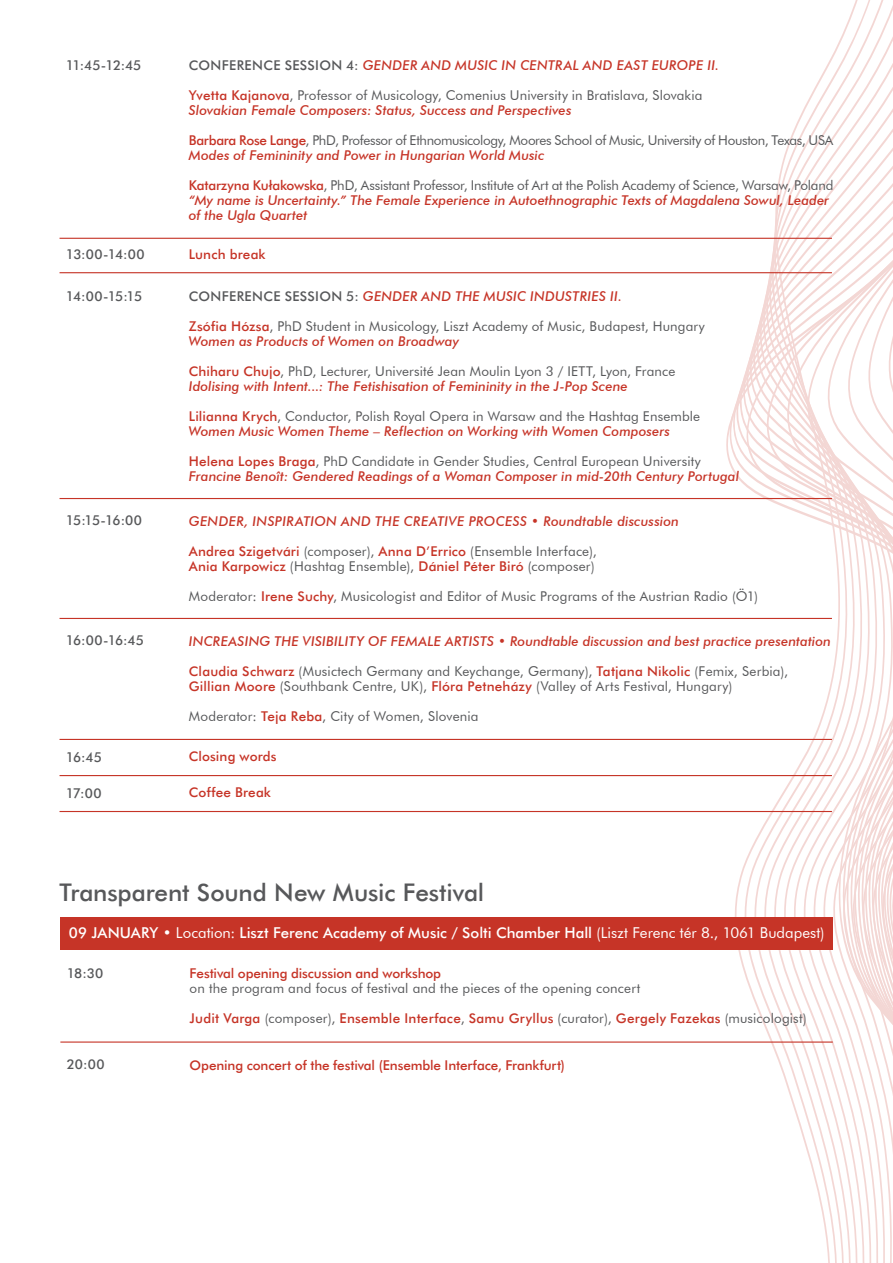
<style>
.page{position:relative;width:893px;height:1263px;background:#fff}
.page>*{position:absolute;margin:0;border:0;box-sizing:border-box;transform-origin:0 0}
.t1{font:24.3px "Futura Md BT Medium";letter-spacing:-.005em;color:#57585a}
.t2{font:15px "Futura Md BT Medium";color:#fff}
.t3{font:13.5px "Futura BT";letter-spacing:.01em;color:#57585a}
.t4{font:italic 500 13.5px/15px "Futura BT";letter-spacing:.005em;color:#c63427}
.t5{font:13.5px "Futura Md BT Medium";letter-spacing:.005em;color:#c63427}
.t6{font:13.5px "Futura BT";letter-spacing:-.015em;color:#57585a}
.t7{font:13.5px "Futura BT";letter-spacing:-.025em;color:#57585a}
.t8{font:13.5px "Futura Md BT Medium";letter-spacing:-.05em;color:#57585a}
.s1{font-family:"Futura Md BT Medium";font-weight:400;font-style:normal;color:#57585a}
.s2{font-family:"Futura Md BT Medium";color:#c63427}
.s3{font-family:"Futura BT";color:#57585a}
.s4{font-family:"Futura BT"}
</style>
<div class="page">
<svg style="left:740px;top:237px;width:19px;height:775px"></svg>
<svg style="left:759px;top:169px;width:22px;height:899px"></svg>
<svg style="left:781px;top:108px;width:23px;height:1033px"></svg>
<svg style="left:804px;top:71px;width:20px;height:1152px"></svg>
<svg style="left:825px;top:0;width:68px;height:1263px"></svg>
<hr style="left:60px;top:272px;width:772px;height:1px;background:#c63427">
<hr style="left:60px;top:238px;width:772px;height:1px;background:#c63427">
<hr style="left:60px;top:498px;width:772px;height:1px;background:#c63427">
<hr style="left:60px;top:618px;width:772px;height:1px;background:#c63427">
<hr style="left:60px;top:811px;width:772px;height:1px;background:#c63427">
<hr style="left:60px;top:739px;width:772px;height:1px;background:#c63427">
<hr style="left:60px;top:775px;width:772px;height:1px;background:#c63427">
<div style="left:60px;top:917px;width:773px;height:33px;background:#c63427"></div>
<hr style="left:60px;top:1041px;width:773px;height:2px;background:#c63427">
<p class="t8" style="left:66px;top:57px;width:77px">11:45-12:45</p>
<p class="t4" style="left:189px;top:57px;width:532px"><span class="s1">CONFERENCE SESSION 4:</span> GENDER AND MUSIC IN CENTRAL AND EAST EUROPE II.</p>
<p class="t3" style="left:189px;top:87px;width:515px"><span class="s2">Yvetta Kajanova</span>, Professor of Musicology, Comenius University in Bratislava, Slovakia</p>
<p class="t4" style="left:189px;top:102px;width:384px">Slovakian Female Composers: Status, Success and Perspectives</p>
<p class="t7" style="left:189px;top:132px;width:646px"><span class="s2">Barbara Rose Lange</span>, PhD, Professor of Ethnomusicology, Moores School of Music, University of Houston, Texas, USA</p>
<p class="t4" style="left:189px;top:147px;width:357px">Modes of Femininity and Power in Hungarian World Music</p>
<p class="t6" style="left:189px;top:177px;width:646px"><span class="s2">Katarzyna Kułakowska</span>, PhD, Assistant Professor, Institute of Art at the Polish Academy of Science, Warsaw, Poland</p>
<p class="t4" style="left:189px;top:192px;width:642px">“My name is Uncertainty.” The Female Experience in Autoethnographic Texts of Magdalena Sowul, Leader of the Ugla Quartet</p>
<p class="t8" style="left:66px;top:246px;width:80px">13:00-14:00</p>
<p class="t5" style="left:189px;top:246px;width:78px">Lunch break</p>
<p class="t8" style="left:66px;top:288px;width:78px">14:00-15:15</p>
<p class="t4" style="left:189px;top:288px;width:435px"><span class="s1">CONFERENCE SESSION 5:</span> GENDER AND THE MUSIC INDUSTRIES II.</p>
<p class="t3" style="left:189px;top:318px;width:517px"><span class="s2">Zsófia Hózsa</span>, PhD Student in Musicology, Liszt Academy of Music, Budapest, Hungary</p>
<p class="t4" style="left:189px;top:333px;width:272px">Women as Products of Women on Broadway</p>
<p class="t3" style="left:189px;top:363px;width:488px"><span class="s2">Chiharu Chujo</span>, PhD, Lecturer, Université Jean Moulin Lyon 3 / IETT, Lyon, France</p>
<p class="t4" style="left:189px;top:378px;width:440px">Idolising with Intent...: The Fetishisation of Femininity in the J-Pop Scene</p>
<p class="t3" style="left:189px;top:408px;width:513px"><span class="s2">Lilianna Krych</span>, Conductor, Polish Royal Opera in Warsaw and the Hashtag Ensemble</p>
<p class="t4" style="left:189px;top:423px;width:483px">Women Music Women Theme – Reflection on Working with Women Composers</p>
<p class="t3" style="left:189px;top:453px;width:513px"><span class="s2">Helena Lopes Braga</span>, PhD Candidate in Gender Studies, Central European University</p>
<p class="t4" style="left:189px;top:468px;width:552px">Francine Benoît: Gendered Readings of a Woman Composer in mid-20th Century Portugal</p>
<p class="t8" style="left:66px;top:512px;width:78px">15:15-16:00</p>
<p class="t4" style="left:189px;top:514px;width:492px">GENDER, INSPIRATION AND THE CREATIVE PROCESS • Roundtable discussion</p>
<p class="t3" style="left:189px;top:543px;width:410px"><span class="s2">Andrea Szigetvári</span> (composer), <span class="s2">Anna D’Errico</span> (Ensemble Interface),</p>
<p class="t5" style="left:189px;top:558px;width:407px">Ania Karpowicz <span class="s3">(Hashtag Ensemble),</span> Dániel Péter Biró <span class="s3">(composer)</span></p>
<p class="t3" style="left:189px;top:588px;width:571px">Moderator: <span class="s2">Irene Suchy</span>, Musicologist and Editor of Music Programs of the Austrian Radio (Ö1)</p>
<p class="t8" style="left:66px;top:632px;width:79px">16:00-16:45</p>
<p class="t4" style="left:189px;top:634px;width:644px">INCREASING THE VISIBILITY OF FEMALE ARTISTS • Roundtable discussion and best practice presentation</p>
<p class="t3" style="left:189px;top:663px;width:601px"><span class="s2">Claudia Schwarz</span> (Musictech Germany and Keychange, Germany), <span class="s2">Tatjana Nikolic</span> (Femix, Serbia),</p>
<p class="t3" style="left:189px;top:678px;width:545px"><span class="s2">Gillian Moore</span> (Southbank Centre, UK), <span class="s2">Flóra Petneházy</span> (Valley of Arts Festival, Hungary)</p>
<p class="t3" style="left:189px;top:708px;width:291px">Moderator: <span class="s2">Teja Reba</span>, City of Women, Slovenia</p>
<p class="t8" style="left:66px;top:749px;width:38px">16:45</p>
<p class="t5" style="left:189px;top:748px;width:89px">Closing words</p>
<p class="t8" style="left:66px;top:785px;width:37px">17:00</p>
<p class="t5" style="left:189px;top:784px;width:84px">Coffee Break</p>
<p class="t1" style="left:60px;top:878px;width:426px">Transparent Sound New Music Festival</p>
<p class="t2" style="left:69px;top:924px;width:757px">09 JANUARY • <span class="s4">Location:</span> Liszt Ferenc Academy of Music / Solti Chamber Hall <span class="s4">(Liszt Ferenc tér 8., 1061 Budapest)</span></p>
<p class="t8" style="left:67px;top:964px;width:38px">18:30</p>
<p class="t5" style="left:190px;top:965px;width:253px">Festival opening discussion and workshop</p>
<p class="t3" style="left:190px;top:980px;width:452px">on the program and focus of festival and the pieces of the opening concert</p>
<p class="t5" style="left:190px;top:1010px;width:618px">Judit Varga <span class="s3">(composer),</span> Ensemble Interface<span class="s3">,</span> Samu Gryllus <span class="s3">(curator),</span> Gergely Fazekas <span class="s3">(musicologist)</span></p>
<p class="t8" style="left:67px;top:1056px;width:39px">20:00</p>
<p class="t5" style="left:190px;top:1057px;width:377px">Opening concert of the festival (Ensemble Interface, Frankfurt)</p>
</div>
